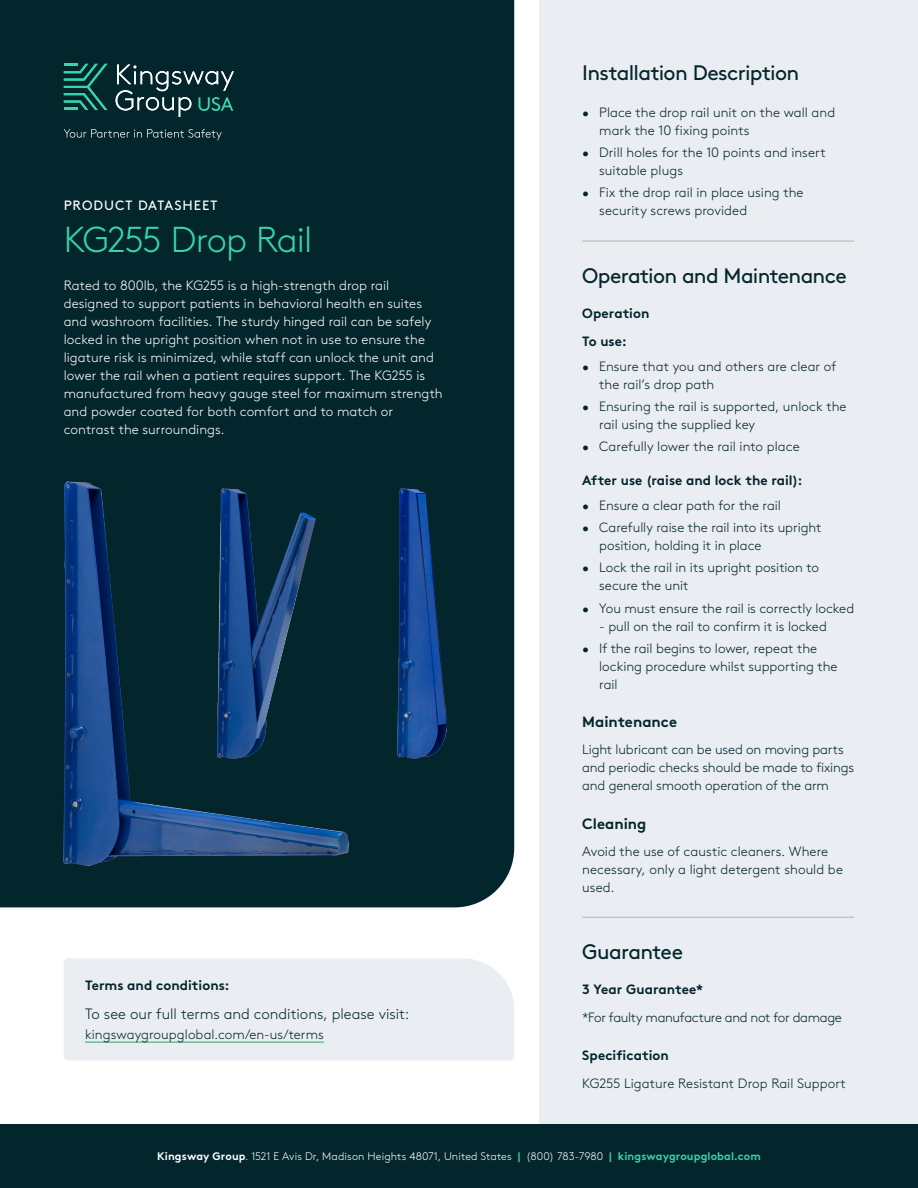
<style>
.page{position:relative;width:918px;height:1188px;background:#fff}
.page>*{position:absolute;margin:0;border:0;box-sizing:border-box;transform-origin:0 0}
.t1{font:300 36px "Brown Pro";letter-spacing:-.045em;color:#37d4ae}
.t2{font:21px "Brown Pro";letter-spacing:-.03em;color:#03262d}
.t3{font:300 15px "Brown Pro";color:#03262d}
.t4{font:700 15px "Brown Pro";color:#03262d}
.t5{font:300 13.5px/18px "Brown Pro";color:#03262d}
.t6{font:300 13.5px/18px "Brown Pro";letter-spacing:.005em;color:#fff}
.t7{font:700 13.5px/28px "Brown Pro";color:#03262d}
.t8{font:300 13.5px "Brown Pro";letter-spacing:-.025em;color:#03262d}
.t9{font:13.5px "Brown Pro";letter-spacing:.07em;color:#fff}
.t10{font:300 10.95px "Brown Pro";letter-spacing:.01em;color:#fff}
.s1{font-weight:700}
.s2{font-weight:700;color:#37d4ae}
</style>
<div class="page">
<div style="left:540px;top:0;width:378px;height:1188px;background:#eaedf1"></div>
<div style="left:0;top:0;width:514px;height:907px;background:#03262d"></div>
<hr style="left:582px;top:917px;width:272px;height:1px;background:#282827">
<hr style="left:582px;top:241px;width:272px;height:1px;background:#282827">
<img style="left:64px;top:482px;width:285px;height:384px">
<img style="left:218px;top:488px;width:98px;height:271px">
<img style="left:397px;top:488px;width:49px;height:271px">
<svg style="left:64px;top:129px;width:158px;height:11px"></svg>
<svg style="left:64px;top:64px;width:43px;height:46px"></svg>
<svg style="left:116px;top:65px;width:118px;height:52px"></svg>
<div style="left:0;top:1124px;width:918px;height:64px;background:#03262d"></div>
<div style="left:64px;top:958px;width:450px;height:102px;background:#eaedf1"></div>
<hr style="left:85px;top:1041px;width:239px;height:2px;background:#6dbe95">
<p class="t9" style="left:64px;top:195px;width:155px">PRODUCT DATASHEET</p>
<h1 class="t1" style="left:64px;top:213px;width:250px">KG255 Drop Rail</h1>
<p class="t6" style="left:64px;top:276px;width:380px">Rated to 800lb, the KG255 is a high-strength drop rail designed to support patients in behavioral health en suites and washroom facilities. The sturdy hinged rail can be safely locked in the upright position when not in use to ensure the ligature risk is minimized, while staff can unlock the unit and lower the rail when a patient requires support. The KG255 is manufactured from heavy gauge steel for maximum strength and powder coated for both comfort and to match or contrast the surroundings.</p>
<p class="t7" style="left:85px;top:970px;width:146px">Terms and conditions:</p>
<p class="t3" style="left:85px;top:1003px;width:326px">To see our full terms and conditions, please visit:</p>
<p class="t5" style="left:85px;top:1025px;width:240px">kingswaygroupglobal.com/en-us/terms</p>
<h2 class="t2" style="left:582px;top:56px;width:219px">Installation Description</h2>
<p class="t5" style="left:599px;top:102px;width:237px;text-indent:-17px">• Place the drop rail unit on the wall and mark the 10 fixing points</p>
<p class="t5" style="left:599px;top:142px;width:228px;text-indent:-17px">• Drill holes for the 10 points and insert suitable plugs</p>
<p class="t5" style="left:599px;top:183px;width:206px;text-indent:-17px">• Fix the drop rail in place using the security screws provided</p>
<h2 class="t2" style="left:582px;top:259px;width:266px">Operation and Maintenance</h2>
<p class="t7" style="left:582px;top:298px;width:69px">Operation<br>To use:</p>
<p class="t5" style="left:599px;top:356px;width:239px;text-indent:-17px">• Ensure that you and others are clear of the rail’s drop path</p>
<p class="t5" style="left:599px;top:396px;width:249px;text-indent:-17px">• Ensuring the rail is supported, unlock the rail using the supplied key</p>
<p class="t5" style="left:582px;top:436px;width:219px">• Carefully lower the rail into place</p>
<p class="t7" style="left:582px;top:465px;width:222px">After use (raise and lock the rail):</p>
<p class="t5" style="left:582px;top:495px;width:200px">• Ensure a clear path for the rail</p>
<p class="t5" style="left:599px;top:517px;width:224px;text-indent:-17px">• Carefully raise the rail into its upright position, holding it in place</p>
<p class="t5" style="left:599px;top:558px;width:221px;text-indent:-17px">• Lock the rail in its upright position to secure the unit</p>
<p class="t5" style="left:582px;top:598px;width:274px">• You must ensure the rail is correctly locked</p>
<p class="t5" style="left:599px;top:616px;width:229px">- pull on the rail to confirm it is locked</p>
<p class="t5" style="left:599px;top:638px;width:240px;text-indent:-17px">• If the rail begins to lower, repeat the locking procedure whilst supporting the rail</p>
<p class="t4" style="left:582px;top:710px;width:96px">Maintenance</p>
<p class="t5" style="left:582px;top:740px;width:273px">Light lubricant can be used on moving parts and periodic checks should be made to fixings and general smooth operation of the arm</p>
<p class="t4" style="left:582px;top:811px;width:66px">Cleaning</p>
<p class="t5" style="left:582px;top:841px;width:262px">Avoid the use of caustic cleaners. Where necessary, only a light detergent should be used.</p>
<h2 class="t2" style="left:582px;top:935px;width:102px">Guarantee</h2>
<p class="t7" style="left:582px;top:974px;width:122px">3 Year Guarantee*</p>
<p class="t8" style="left:582px;top:1008px;width:261px">*For faulty manufacture and not for damage</p>
<p class="t7" style="left:582px;top:1039px;width:88px">Specification</p>
<p class="t5" style="left:582px;top:1073px;width:265px">KG255 Ligature Resistant Drop Rail Support</p>
<p class="t10" style="left:157px;top:1148px;width:605px"><span class="s1">Kingsway Group</span>. 1521 E Avis Dr, Madison Heights 48071, United States <span class="s2">|</span> (800) 783-7980 <span class="s2">| kingswaygroupglobal.com</span></p>
</div>
